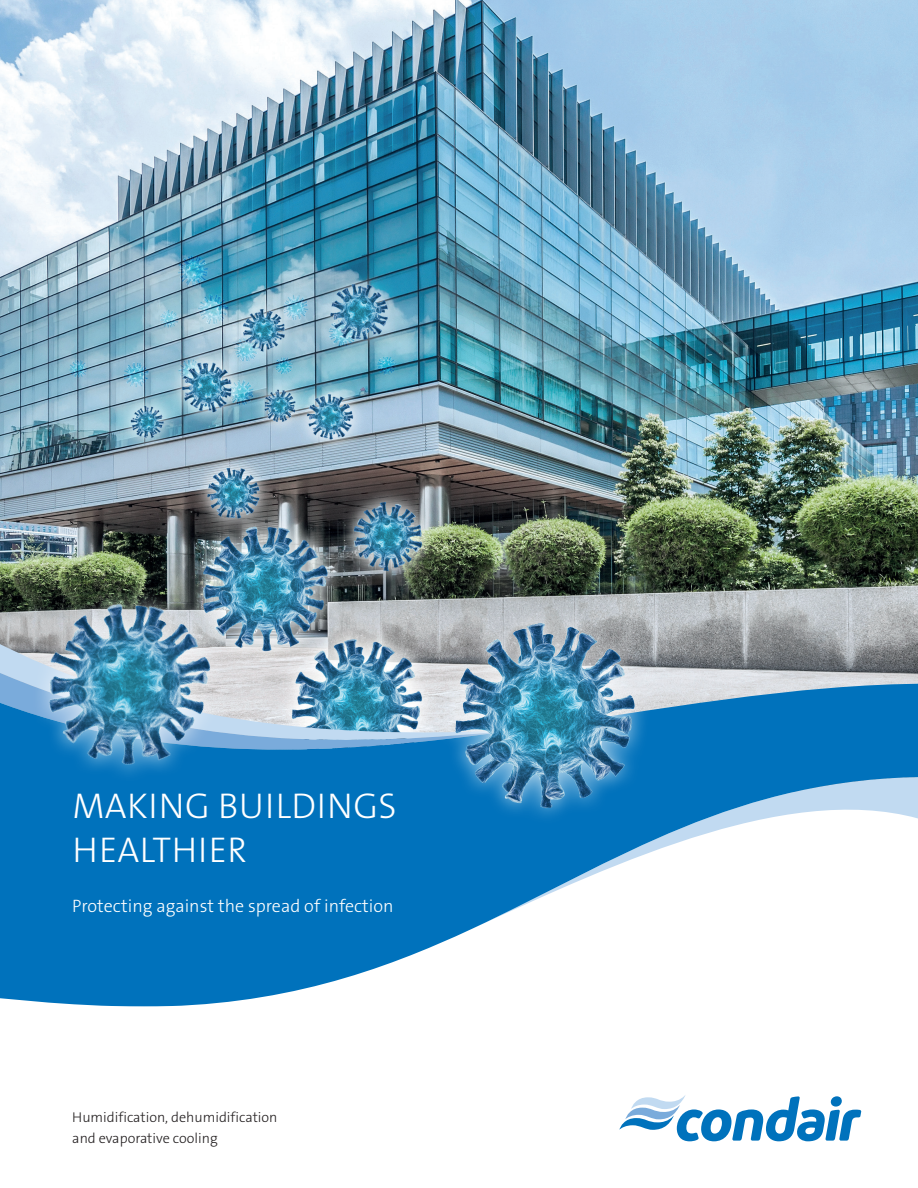
<style>
.page{position:relative;width:918px;height:1188px;background:#fff}
.page>*{position:absolute;margin:0;border:0;box-sizing:border-box;transform-origin:0 0}
.HL_groß_TheSansB_W3{font:300 36px/43.2px "The Sans B W3";letter-spacing:.015em;color:#fff}
.FL_TheSansB_W3-light{font:300 18px "The Sans B W3";color:#fff}
.FL_TheSansB_W3-light-2{font:300 14.25px/21px "The Sans B W3";color:#231f20}
</style>
<div class="page">
<img style="left:0;top:0;width:918px;height:684px">
<svg style="left:247px;top:637px;width:191px;height:30px;background:#a2b1bd"></svg>
<svg style="left:247px;top:667px;width:191px;height:17px;background:#97b5c7"></svg>
<svg style="left:0;top:684px;width:918px;height:323px;fill:#0072bc"></svg>
<img style="left:0;top:554px;width:247px;height:255px">
<div style="left:438px;top:605px;width:214px;height:220px;background:#fff;opacity:.75"></div>
<img style="left:438px;top:606px;width:208px;height:219px">
<svg style="left:619px;top:1095px;width:242px;height:46px"></svg>
<p class="HL_groß_TheSansB_W3" style="left:73px;top:785px;width:326px">MAKING BUILDINGS<br>HEALTHIER</p>
<p class="FL_TheSansB_W3-light" style="left:72px;top:894px;width:323px">Protecting against the spread of infection</p>
<p class="FL_TheSansB_W3-light-2" style="left:72px;top:1106px;width:207px">Humidification, dehumidification and evaporative cooling</p>
</div>
